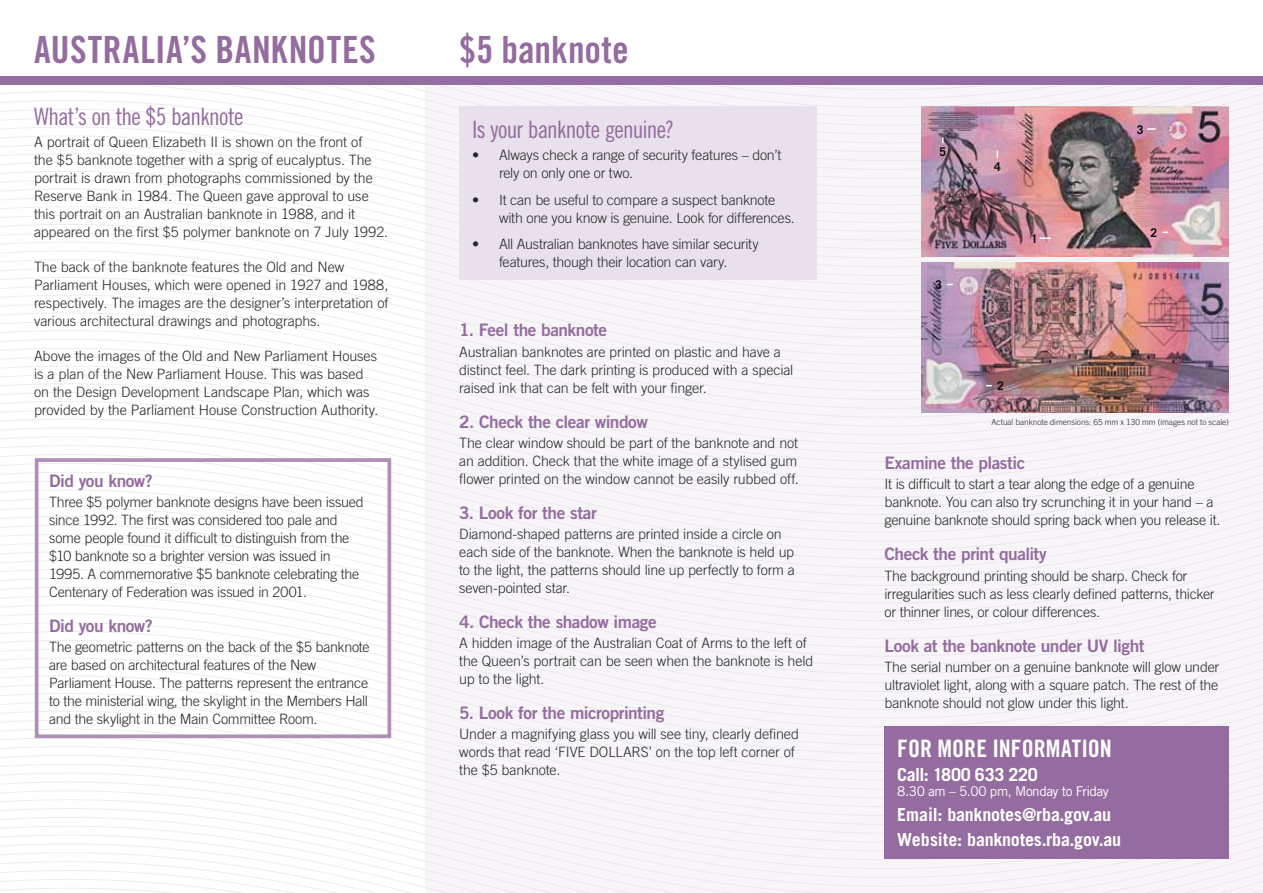
<style>
.page{position:relative;width:1263px;height:893px;background:#fff}
.page>*{position:absolute;margin:0;border:0;box-sizing:border-box;transform-origin:0 0}
.t1{font:37.5px "Trade Gothic LT Bold Cond Twenty";letter-spacing:.01em;color:#946c9f}
.t2{font:24px "Trade Gothic LT Cond Eighteen";letter-spacing:-.03em;color:#946c9f}
.t3{font:24px "Trade Gothic LT Bold Cond Twenty";color:#fff}
.t4{font:700 18px/25.2px "Trade Gothic LT";letter-spacing:-.01em;color:#fff}
.t5{font:17.25px "Trade Gothic LT Bold Two";letter-spacing:-.025em;color:#946c9f}
.t6{font:300 14.25px/18px "Trade Gothic LT";letter-spacing:-.015em;color:#292829}
.t7{font:13.5px "Trade Gothic LT";letter-spacing:-.035em;color:#fff}
.t8{font:700 12px "Trade Gothic LT";color:#0d0d0d}
.t9{font:300 8.25px "Trade Gothic LT";letter-spacing:-.005em;color:#292829}
</style>
<div class="page">
<svg style="left:0;top:738px;width:425px;height:155px"></svg>
<svg style="left:0;top:86px;width:425px;height:78px"></svg>
<div style="left:35px;top:458px;width:356px;height:280px;border:4px solid #ae90b6"></div>
<div style="left:425px;top:81px;width:838px;height:812px;background:#f7f5f8"></div>
<div style="left:459px;top:106px;width:357px;height:174px;background:#e8e1eb"></div>
<div style="left:884px;top:726px;width:345px;height:133px;background:#946c9f"></div>
<div style="left:0;top:77px;width:1263px;height:8px;background:#946c9f"></div>
<img style="left:922px;top:106px;width:307px;height:151px">
<img style="left:922px;top:262px;width:307px;height:151px">
<svg style="left:1039px;top:234px;width:20px;height:8px"></svg>
<svg style="left:947px;top:281px;width:14px;height:7px"></svg>
<svg style="left:993px;top:142px;width:8px;height:16px"></svg>
<svg style="left:939px;top:129px;width:7px;height:14px"></svg>
<svg style="left:1147px;top:125px;width:17px;height:8px"></svg>
<svg style="left:1162px;top:229px;width:14px;height:7px"></svg>
<svg style="left:978px;top:382px;width:14px;height:7px"></svg>
<h1 class="t1" style="left:34px;top:27px;width:343px">AUSTRALIA’S BANKNOTES</h1>
<h1 class="t1" style="left:459px;top:27px;width:171px">$5 BANKNOTE</h1>
<h2 class="t2" style="left:34px;top:102px;width:211px">What’s on the $5 banknote</h2>
<p class="t6" style="left:34px;top:133px;width:356px">A portrait of Queen Elizabeth II is shown on the front of<br>the $5 banknote together with a sprig of eucalyptus. The portrait is drawn from photographs commissioned by the Reserve Bank in 1984. The Queen gave approval to use this portrait on an Australian banknote in 1988, and it appeared on the first $5 polymer banknote on 7 July 1992.</p>
<p class="t6" style="left:34px;top:258px;width:356px">The back of the banknote features the Old and New Parliament Houses, which were opened in 1927 and 1988, respectively. The images are the designer’s interpretation of various architectural drawings and photographs.</p>
<p class="t6" style="left:34px;top:347px;width:346px">Above the images of the Old and New Parliament Houses is a plan of the New Parliament House. This was based on the Design Development Landscape Plan, which was provided by the Parliament House Construction Authority.</p>
<p class="t2" style="left:472px;top:115px;width:204px">Is your banknote genuine?</p>
<p class="t6" style="left:499px;top:146px;width:284px;text-indent:-27px">• Always check a range of security features – don’t rely on only one or two.</p>
<p class="t6" style="left:499px;top:190px;width:297px;text-indent:-27px">• It can be useful to compare a suspect banknote with one you know is genuine. Look for differences.</p>
<p class="t6" style="left:472px;top:235px;width:288px;text-align:center">• All Australian banknotes have similar security features, though their location can vary.</p>
<p class="t5" style="left:459px;top:320px;width:149px">1. Feel the banknote</p>
<p class="t6" style="left:459px;top:342px;width:336px">Australian banknotes are printed on plastic and have a distinct feel. The dark printing is produced with a special raised ink that can be felt with your finger.</p>
<p class="t5" style="left:459px;top:411px;width:190px">2. Check the clear window</p>
<p class="t6" style="left:459px;top:433px;width:341px;text-align:justify">The clear window should be part of the banknote and not an addition. Check that the white image of a stylised gum flower printed on the window cannot be easily rubbed off.</p>
<p class="t5" style="left:459px;top:502px;width:139px">3. Look for the star</p>
<p class="t6" style="left:459px;top:525px;width:337px">Diamond-shaped patterns are printed inside a circle on each side of the banknote. When the banknote is held up to the light, the patterns should line up perfectly to form a seven-pointed star.</p>
<p class="t5" style="left:459px;top:611px;width:199px">4. Check the shadow image</p>
<p class="t6" style="left:459px;top:634px;width:355px">A hidden image of the Australian Coat of Arms to the left of the Queen’s portrait can be seen when the banknote is held up to the light.</p>
<p class="t5" style="left:459px;top:702px;width:207px">5. Look for the microprinting</p>
<p class="t6" style="left:459px;top:725px;width:341px">Under a magnifying glass you will see tiny, clearly defined words that read ‘FIVE DOLLARS’ on the top left corner of the $5 banknote.</p>
<h4 class="t5" style="left:49px;top:470px;width:105px">Did you know?</h4>
<p class="t6" style="left:49px;top:492px;width:316px">Three $5 polymer banknote designs have been issued since 1992. The first was considered too pale and some people found it difficult to distinguish from the $10 banknote so a brighter version was issued in 1995. A commemorative $5 banknote celebrating the Centenary of Federation was issued in 2001.</p>
<h4 class="t5" style="left:49px;top:615px;width:105px">Did you know?</h4>
<p class="t6" style="left:49px;top:638px;width:322px">The geometric patterns on the back of the $5 banknote are based on architectural features of the New Parliament House. The patterns represent the entrance to the ministerial wing, the skylight in the Members Hall and the skylight in the Main Committee Room.</p>
<p class="t8" style="left:939px;top:145px;width:8px">5</p>
<p class="t8" style="left:935px;top:277px;width:8px">3</p>
<p class="t8" style="left:994px;top:159px;width:8px">4</p>
<p class="t8" style="left:1031px;top:231px;width:8px">1</p>
<p class="t8" style="left:997px;top:378px;width:8px">2</p>
<p class="t8" style="left:1137px;top:122px;width:8px">3</p>
<p class="t8" style="left:1150px;top:225px;width:8px">2</p>
<p class="t9" style="left:992px;top:417px;width:239px">Actual banknote dimensions: 65 mm x 130 mm (images not to scale)</p>
<p class="t5" style="left:884px;top:452px;width:142px">Examine the plastic</p>
<p class="t6" style="left:884px;top:475px;width:337px">It is difficult to start a tear along the edge of a genuine banknote. You can also try scrunching it in your hand – a genuine banknote should spring back when you release it.</p>
<p class="t5" style="left:884px;top:543px;width:164px">Check the print quality</p>
<p class="t6" style="left:884px;top:566px;width:332px">The background printing should be sharp. Check for irregularities such as less clearly defined patterns, thicker or thinner lines, or colour differences.</p>
<p class="t5" style="left:884px;top:635px;width:261px">Look at the banknote under UV light</p>
<p class="t6" style="left:884px;top:657px;width:336px;text-align:justify">The serial number on a genuine banknote will glow under ultraviolet light, along with a square patch. The rest of the banknote should not glow under this light.</p>
<p class="t3" style="left:897px;top:734px;width:216px">FOR MORE INFORMATION</p>
<p class="t4" style="left:897px;top:761px;width:142px">Call: 1800 633 220</p>
<p class="t7" style="left:897px;top:783px;width:213px">8.30 am – 5.00 pm, Monday to Friday</p>
<p class="t4" style="left:897px;top:802px;width:225px">Email: banknotes@rba.gov.au<br>Website: banknotes.rba.gov.au</p>
</div>
